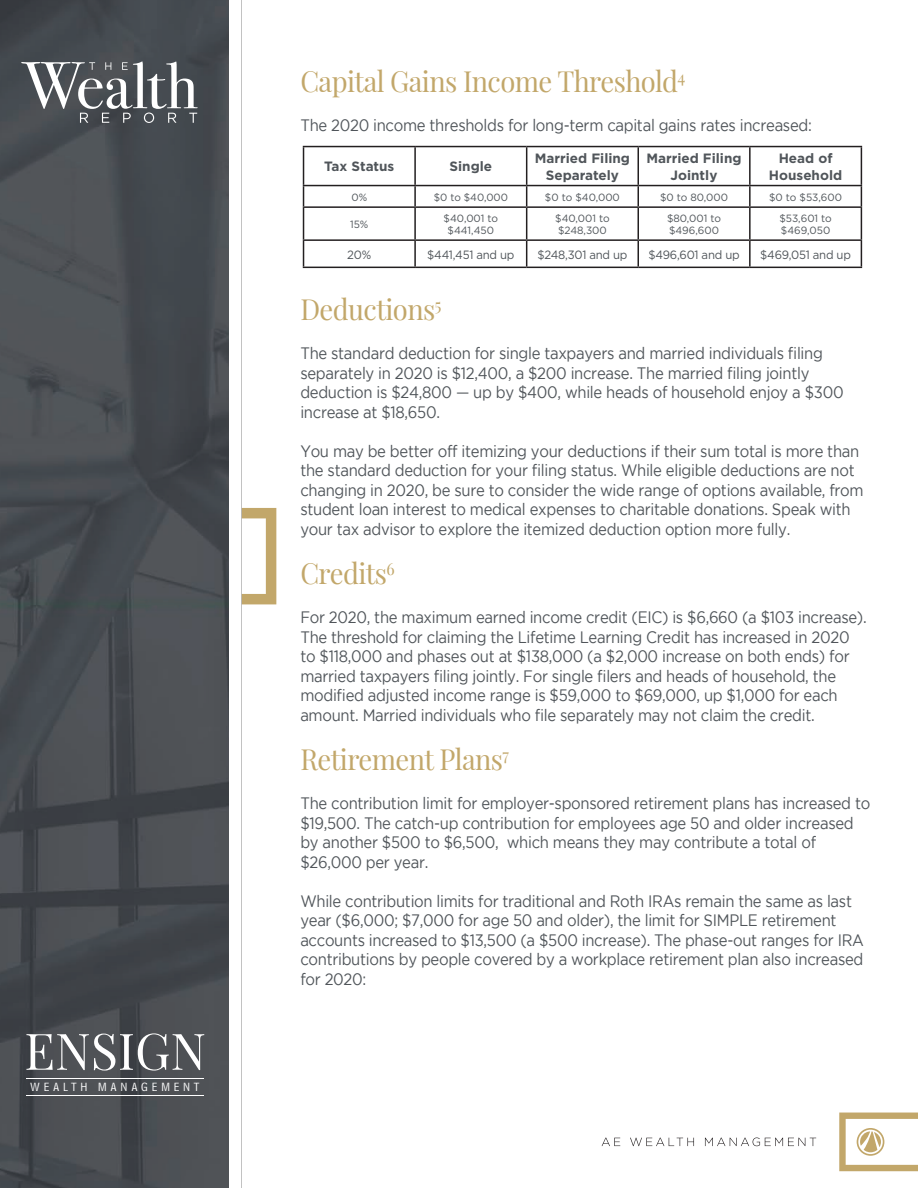
<style>
.page{position:relative;width:918px;height:1188px;background:#fff}
.page>*{position:absolute;margin:0;border:0;box-sizing:border-box;transform-origin:0 0}
.t1{font:50.4px "Playfair Display";color:#fff}
.t2{font:28.5px "Playfair Display";letter-spacing:-.02em;color:#c2a76a;scale:.96 1}
.t3{font:16.5px/19.5px "Gotham";letter-spacing:-.02em;color:#50555a;scale:.9 1}
.t4{font:700 13.5px/16.2px "Gotham";color:#50555a;text-align:center}
.t5{font:12.6px "Bell Centennial Std Address";letter-spacing:.3em;color:#fff}
.t6{font:12px "Gotham";letter-spacing:-.02em;color:#50555a;scale:.95 1}
.t7{font:10.5px/12.6px "Gotham";color:#50555a}
.t8{font:10.5px "Gotham";color:#50555a;scale:.96 1}
</style>
<div class="page">
<svg style="left:242px;top:508px;width:34px;height:96px"></svg>
<hr style="left:240px;top:0;width:2px;height:1188px;background:#bababa">
<img style="left:0;top:0;width:229px;height:1188px">
<svg style="left:21px;top:61px;width:177px;height:62px"></svg>
<svg style="left:839px;top:1113px;width:79px;height:58px"></svg>
<svg style="left:602px;top:1138px;width:18px;height:8px"></svg>
<svg style="left:630px;top:1138px;width:64px;height:8px"></svg>
<svg style="left:705px;top:1138px;width:111px;height:8px"></svg>
<hr style="left:26px;top:1078px;width:178px;height:1px;background:#fff">
<hr style="left:26px;top:1095px;width:178px;height:1px;background:#fff">
<hr style="left:303px;top:146px;width:112px;height:1px;background:#231f20">
<hr style="left:303px;top:147px;width:1px;height:38px;background:#231f20">
<hr style="left:415px;top:146px;width:112px;height:1px;background:#231f20">
<hr style="left:414px;top:147px;width:2px;height:38px;background:#231f20">
<hr style="left:527px;top:146px;width:111px;height:1px;background:#231f20">
<hr style="left:526px;top:147px;width:1px;height:38px;background:#231f20">
<hr style="left:638px;top:146px;width:112px;height:1px;background:#231f20">
<hr style="left:638px;top:147px;width:1px;height:38px;background:#231f20">
<hr style="left:750px;top:146px;width:112px;height:1px;background:#231f20">
<hr style="left:749px;top:147px;width:2px;height:38px;background:#231f20">
<hr style="left:861px;top:147px;width:1px;height:38px;background:#231f20">
<hr style="left:303px;top:185px;width:112px;height:1px;background:#231f20">
<svg style="left:303px;top:186px;width:1px;height:20px"></svg>
<hr style="left:415px;top:185px;width:112px;height:1px;background:#231f20">
<hr style="left:414px;top:186px;width:2px;height:20px;background:#231f20">
<hr style="left:527px;top:185px;width:111px;height:1px;background:#231f20">
<svg style="left:526px;top:186px;width:1px;height:20px"></svg>
<hr style="left:638px;top:185px;width:112px;height:1px;background:#231f20">
<svg style="left:638px;top:186px;width:1px;height:20px"></svg>
<hr style="left:750px;top:185px;width:112px;height:1px;background:#231f20">
<hr style="left:749px;top:186px;width:2px;height:20px;background:#231f20">
<svg style="left:861px;top:186px;width:1px;height:20px"></svg>
<hr style="left:303px;top:206px;width:112px;height:2px;background:#231f20">
<hr style="left:303px;top:208px;width:1px;height:31px;background:#231f20">
<hr style="left:415px;top:206px;width:112px;height:2px;background:#231f20">
<hr style="left:414px;top:208px;width:2px;height:31px;background:#231f20">
<hr style="left:527px;top:206px;width:111px;height:2px;background:#231f20">
<hr style="left:526px;top:208px;width:1px;height:31px;background:#231f20">
<hr style="left:638px;top:206px;width:112px;height:2px;background:#231f20">
<hr style="left:638px;top:208px;width:1px;height:31px;background:#231f20">
<hr style="left:750px;top:206px;width:112px;height:2px;background:#231f20">
<hr style="left:749px;top:208px;width:2px;height:31px;background:#231f20">
<hr style="left:861px;top:208px;width:1px;height:31px;background:#231f20">
<hr style="left:303px;top:239px;width:112px;height:2px;background:#231f20">
<svg style="left:303px;top:241px;width:1px;height:26px"></svg>
<hr style="left:415px;top:239px;width:112px;height:2px;background:#231f20">
<hr style="left:414px;top:241px;width:2px;height:26px;background:#231f20">
<hr style="left:527px;top:239px;width:111px;height:2px;background:#231f20">
<svg style="left:526px;top:241px;width:1px;height:26px"></svg>
<hr style="left:638px;top:239px;width:112px;height:2px;background:#231f20">
<svg style="left:638px;top:241px;width:1px;height:26px"></svg>
<hr style="left:750px;top:239px;width:112px;height:2px;background:#231f20">
<hr style="left:749px;top:241px;width:2px;height:26px;background:#231f20">
<svg style="left:861px;top:241px;width:1px;height:26px"></svg>
<hr style="left:303px;top:267px;width:112px;height:1px;background:#231f20">
<hr style="left:415px;top:267px;width:112px;height:1px;background:#231f20">
<hr style="left:527px;top:267px;width:111px;height:1px;background:#231f20">
<hr style="left:638px;top:267px;width:112px;height:1px;background:#231f20">
<hr style="left:750px;top:267px;width:112px;height:1px;background:#231f20">
<h1 class="t1" style="left:24px;top:1019px;width:183px">ENSIGN</h1>
<p class="t5" style="left:30px;top:1080px;width:171px">WEALTH MANAGEMENT</p>
<h2 class="t2" style="left:300px;top:59px;width:402px">Capital Gains Income Threshold<sup>4</sup></h2>
<p class="t3" style="left:300px;top:115px;width:570px">The 2020 income thresholds for long-term capital gains rates increased:</p>
<p class="t4" style="left:324px;top:158px;width:72px">Tax Status</p>
<p class="t4" style="left:450px;top:158px;width:44px">Single</p>
<p class="t4" style="left:535px;top:150px;width:97px">Married Filing<br>Separately</p>
<p class="t4" style="left:646px;top:150px;width:97px">Married Filing<br>Jointly</p>
<p class="t4" style="left:769px;top:150px;width:75px">Head of<br>Household</p>
<p class="t7" style="left:351px;top:190px;width:17px">0%</p>
<p class="t8" style="left:434px;top:190px;width:79px">$0 to $40,000</p>
<p class="t7" style="left:545px;top:190px;width:76px">$0 to $40,000</p>
<p class="t7" style="left:660px;top:190px;width:70px">$0 to 80,000</p>
<p class="t7" style="left:769px;top:190px;width:74px">$0 to $53,600</p>
<p class="t7" style="left:350px;top:218px;width:20px">15%</p>
<p class="t7" style="left:444px;top:211px;width:56px;text-align:center">$40,001 to $441,450</p>
<p class="t7" style="left:555px;top:211px;width:56px">$40,001 to $248,300</p>
<p class="t7" style="left:667px;top:211px;width:56px">$80,001 to $496,600</p>
<p class="t7" style="left:779px;top:211px;width:54px">$53,601 to $469,050</p>
<p class="t6" style="left:347px;top:247px;width:27px">20%</p>
<p class="t6" style="left:427px;top:247px;width:93px">$441,451 and up</p>
<p class="t6" style="left:537px;top:247px;width:96px">$248,301 and up</p>
<p class="t6" style="left:648px;top:247px;width:98px">$496,601 and up</p>
<p class="t6" style="left:760px;top:247px;width:97px">$469,051 and up</p>
<h2 class="t2" style="left:300px;top:287px;width:148px">Deductions<sup>5</sup></h2>
<p class="t3" style="left:300px;top:343px;width:605px">The standard deduction for single taxpayers and married individuals filing separately in 2020 is $12,400, a $200 increase. The married filing jointly deduction is $24,800 — up by $400, while heads of household enjoy a $300 increase at $18,650.</p>
<p class="t3" style="left:300px;top:441px;width:627px">You may be better off itemizing your deductions if their sum total is more than the standard deduction for your filing status. While eligible deductions are not changing in 2020, be sure to consider the wide range of options available, from student loan interest to medical expenses to charitable donations. Speak with your tax advisor to explore the itemized deduction option more fully.</p>
<h2 class="t2" style="left:300px;top:551px;width:100px">Credits<sup>6</sup></h2>
<p class="t3" style="left:300px;top:607px;width:631px">For 2020, the maximum earned income credit (EIC) is $6,660 (a $103 increase).<br>The threshold for claiming the Lifetime Learning Credit has increased in 2020 to $118,000 and phases out at $138,000 (a $2,000 increase on both ends) for married taxpayers filing jointly. For single filers and heads of household, the modified adjusted income range is $59,000 to $69,000, up $1,000 for each amount. Married individuals who file separately may not claim the credit.</p>
<h2 class="t2" style="left:300px;top:737px;width:219px">Retirement Plans<sup>7</sup></h2>
<p class="t3" style="left:300px;top:793px;width:635px">The contribution limit for employer-sponsored retirement plans has increased to $19,500. The catch-up contribution for employees age 50 and older increased by another $500 to $6,500, which means they may contribute a total of $26,000 per year.</p>
<p class="t3" style="left:300px;top:891px;width:628px">While contribution limits for traditional and Roth IRAs remain the same as last year ($6,000; $7,000 for age 50 and older), the limit for SIMPLE retirement accounts increased to $13,500 (a $500 increase). The phase-out ranges for IRA contributions by people covered by a workplace retirement plan also increased for 2020:</p>
</div>
